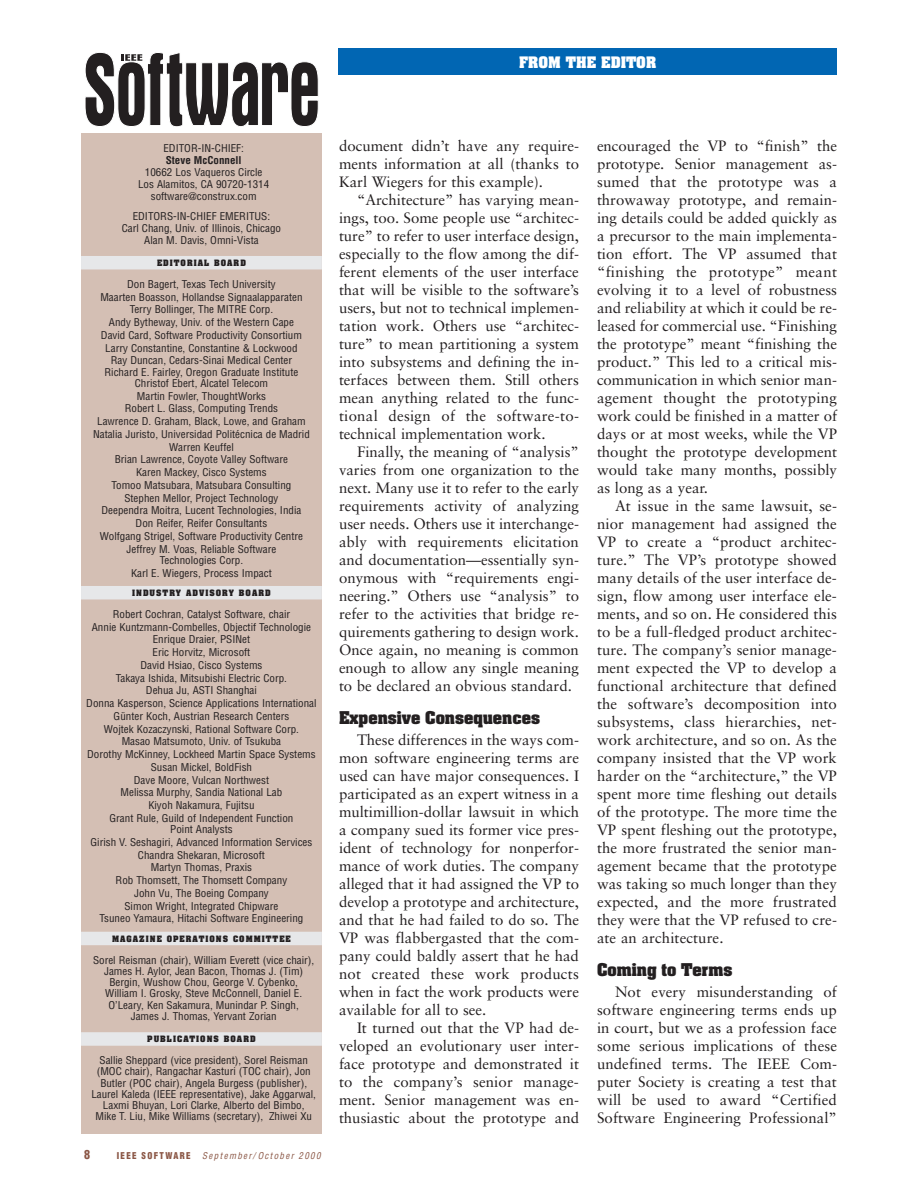
<style>
.page{position:relative;width:918px;height:1188px;background:#fff}
.page>*{position:absolute;margin:0;border:0;box-sizing:border-box;transform-origin:0 0}
.t1{font:15px/18px "Sabon";color:#231f20;text-align:justify}
.t2{font:700 15px "Aachen";color:#231f20}
.t3{font:700 13.5px "Aachen";color:#fff}
.t4{font:900 condensed 12.3px "Helvetica";color:#8b5746}
.t5{font:condensed 10.5px/12.8px "Helvetica";color:#231f20;text-align:center;scale:1.05 1}
.t6{font:700 condensed 10.5px "Helvetica";color:#231f20;scale:1.05 1}
.t7{font:italic condensed 9.15px "Helvetica";letter-spacing:.15em;color:#8b5746}
.t8{font:900 condensed 9.15px "Helvetica";letter-spacing:.15em;color:#8b5746}
.t9{font:700 7.5px "Aachen";letter-spacing:.135em;color:#231f20}
</style>
<div class="page">
<div style="left:339px;top:48px;width:498px;height:26px;background:#0166b3"></div>
<div style="left:81px;top:58px;width:241px;height:1076px;background:#d4bfb4"></div>
<div style="left:81px;top:256px;width:241px;height:13px;background:#e6e7e9"></div>
<div style="left:81px;top:586px;width:241px;height:13px;background:#e6e7e9"></div>
<div style="left:81px;top:932px;width:241px;height:13px;background:#e6e7e9"></div>
<div style="left:81px;top:1032px;width:241px;height:14px;background:#e6e7e9"></div>
<div style="left:81px;top:46px;width:243px;height:86px;background:#fff"></div>
<svg style="left:85px;top:52px;width:234px;height:75px"></svg>
<p class="t3" style="left:519px;top:57px;width:138px">FROM THE EDITOR</p>
<p class="t5" style="left:163px;top:143px;width:78px">EDITOR-IN-CHIEF:</p>
<p class="t6" style="left:166px;top:156px;width:74px">Steve McConnell</p>
<p class="t5" style="left:138px;top:167px;width:127px;line-height:12px">10662 Los Vaqueros Circle<br>Los Alamitos, CA 90720-1314 software@construx.com</p>
<p class="t5" style="left:122px;top:211px;width:153px;line-height:12px">EDITORS-IN-CHIEF EMERITUS:<br>Carl Chang, Univ. of Illinois, Chicago<br>Alan M. Davis, Omni-Vista</p>
<p class="t9" style="left:157px;top:260px;width:90px">EDITORIAL BOARD</p>
<p class="t5" style="left:100px;top:279px;width:194px">Don Bagert, Texas Tech University<br>Maarten Boasson, Hollandse Signaalapparaten Terry Bollinger, The MITRE Corp.<br>Andy Bytheway, Univ. of the Western Cape David Card, Software Productivity Consortium Larry Constantine, Constantine &amp; Lockwood Ray Duncan, Cedars-Sinai Medical Center</p>
<p class="t5" style="left:105px;top:367px;width:186px;line-height:11.2px">Richard E. Fairley, Oregon Graduate Institute<br>Christof Ebert, Alcatel Telecom</p>
<p class="t5" style="left:93px;top:390px;width:208px">Martin Fowler, ThoughtWorks<br>Robert L. Glass, Computing Trends<br>Lawrence D. Graham, Black, Lowe, and Graham Natalia Juristo, Universidad Politécnica de Madrid Warren Keuffel<br>Brian Lawrence, Coyote Valley Software<br>Karen Mackey, Cisco Systems<br>Tomoo Matsubara, Matsubara Consulting Stephen Mellor, Project Technology<br>Deependra Moitra, Lucent Technologies, India Don Reifer, Reifer Consultants<br>Wolfgang Strigel, Software Productivity Centre Jeffrey M. Voas, Reliable Software</p>
<p class="t5" style="left:131px;top:555px;width:135px">Technologies Corp.<br>Karl E. Wiegers, Process Impact</p>
<p class="t9" style="left:132px;top:590px;width:140px">INDUSTRY ADVISORY BOARD</p>
<p class="t5" style="left:86px;top:609px;width:221px">Robert Cochran, Catalyst Software, chair<br>Annie Kuntzmann-Combelles, Objectif Technologie Enrique Draier, PSINet<br>Eric Horvitz, Microsoft<br>David Hsiao, Cisco Systems<br>Takaya Ishida, Mitsubishi Electric Corp.<br>Dehua Ju, ASTI Shanghai<br>Donna Kasperson, Science Applications International Günter Koch, Austrian Research Centers<br>Wojtek Kozaczynski, Rational Software Corp.<br>Masao Matsumoto, Univ. of Tsukuba<br>Dorothy McKinney, Lockheed Martin Space Systems Susan Mickel, BoldFish<br>Dave Moore, Vulcan Northwest<br>Melissa Murphy, Sandia National Lab<br>Kiyoh Nakamura, Fujitsu<br>Grant Rule, Guild of Independent Function</p>
<p class="t5" style="left:91px;top:824px;width:213px">Point Analysts<br>Girish V. Seshagiri, Advanced Information Services Chandra Shekaran, Microsoft<br>Martyn Thomas, Praxis<br>Rob Thomsett, The Thomsett Company<br>John Vu, The Boeing Company<br>Simon Wright, Integrated Chipware<br>Tsuneo Yamaura, Hitachi Software Engineering</p>
<p class="t9" style="left:112px;top:936px;width:180px">MAGAZINE OPERATIONS COMMITTEE</p>
<p class="t5" style="left:93px;top:955px;width:212px;line-height:11.2px">Sorel Reisman (chair), William Everett (vice chair), James H. Aylor, Jean Bacon, Thomas J. (Tim)<br>Bergin, Wushow Chou, George V. Cybenko, William I. Grosky, Steve McConnell, Daniel E.<br>O’Leary, Ken Sakamura, Munindar P. Singh,<br>James J. Thomas, Yervant Zorian</p>
<p class="t9" style="left:147px;top:1036px;width:110px">PUBLICATIONS BOARD</p>
<p class="t5" style="left:91px;top:1056px;width:215px;line-height:11.2px">Sallie Sheppard (vice president), Sorel Reisman (MOC chair), Rangachar Kasturi (TOC chair), Jon Butler (POC chair), Angela Burgess (publisher), Laurel Kaleda (IEEE representative), Jake Aggarwal, Laxmi Bhuyan, Lori Clarke, Alberto del Bimbo, Mike T. Liu, Mike Williams (secretary), Zhiwei Xu</p>
<p class="t4" style="left:84px;top:1150px;width:7px">8</p>
<p class="t8" style="left:117px;top:1152px;width:76px">IEEE SOFTWARE</p>
<p class="t7" style="left:202px;top:1152px;width:120px">September/October 2000</p>
<p class="t1" style="left:339px;top:138px;width:242px">document didn’t have any require&shy;ments information at all (thanks to Karl Wiegers for this example).</p>
<p class="t1" style="left:339px;top:192px;width:242px;text-indent:18px">“Architecture” has varying mean&shy;ings, too. Some people use “architec&shy;ture” to refer to user interface design, especially to the flow among the dif&shy;ferent elements of the user interface that will be visible to the software’s users, but not to technical implemen&shy;tation work. Others use “architec&shy;ture” to mean partitioning a system into subsystems and defining the in&shy;terfaces between them. Still others mean anything related to the func&shy;tional design of the software-to&shy;technical implementation work.</p>
<p class="t1" style="left:339px;top:444px;width:242px;text-indent:18px">Finally, the meaning of “analysis” varies from one organization to the next. Many use it to refer to the early requirements activity of analyzing user needs. Others use it interchange&shy;ably with requirements elicitation and documentation—essentially syn&shy;onymous with “requirements engi&shy;neering.” Others use “analysis” to refer to the activities that bridge re&shy;quirements gathering to design work.<br>Once again, no meaning is common enough to allow any single meaning to be declared an obvious standard.</p>
<p class="t2" style="left:339px;top:711px;width:203px">Expensive Consequences</p>
<p class="t1" style="left:339px;top:732px;width:242px;text-indent:18px">These differences in the ways com&shy;mon software engineering terms are used can have major consequences. I participated as an expert witness in a multimillion-dollar lawsuit in which a company sued its former vice pres&shy;ident of technology for nonperfor&shy;mance of work duties. The company alleged that it had assigned the VP to develop a prototype and architecture, and that he had failed to do so. The VP was flabbergasted that the com&shy;pany could baldly assert that he had not created these work products when in fact the work products were available for all to see.</p>
<p class="t1" style="left:339px;top:1020px;width:242px;text-indent:18px">It turned out that the VP had de&shy;veloped an evolutionary user inter&shy;face prototype and demonstrated it to the company’s senior manage&shy;ment. Senior management was en&shy;thusiastic about the prototype and</p>
<p class="t1" style="left:597px;top:138px;width:242px">encouraged the VP to “finish” the prototype. Senior management as&shy;sumed that the prototype was a throwaway prototype, and remain&shy;ing details could be added quickly as a precursor to the main implementa&shy;tion effort. The VP assumed that “finishing the prototype” meant evolving it to a level of robustness and reliability at which it could be re&shy;leased for commercial use. “Finishing the prototype” meant “finishing the product.” This led to a critical mis&shy;communication in which senior man&shy;agement thought the prototyping work could be finished in a matter of days or at most weeks, while the VP thought the prototype development would take many months, possibly as long as a year.</p>
<p class="t1" style="left:597px;top:498px;width:241px;text-indent:18px">At issue in the same lawsuit, se&shy;nior management had assigned the VP to create a “product architec&shy;ture.” The VP’s prototype showed many details of the user interface de&shy;sign, flow among user interface ele&shy;ments, and so on. He considered this to be a full-fledged product architec&shy;ture. The company’s senior manage&shy;ment expected the VP to develop a functional architecture that defined the software’s decomposition into subsystems, class hierarchies, net&shy;work architecture, and so on. As the company insisted that the VP work harder on the “architecture,” the VP spent more time fleshing out details of the prototype. The more time the VP spent fleshing out the prototype, the more frustrated the senior man&shy;agement became that the prototype was taking so much longer than they expected, and the more frustrated they were that the VP refused to cre&shy;ate an architecture.</p>
<p class="t2" style="left:597px;top:963px;width:137px">Coming to Terms</p>
<p class="t1" style="left:597px;top:984px;width:241px;text-indent:18px">Not every misunderstanding of software engineering terms ends up in court, but we as a profession face some serious implications of these undefined terms. The IEEE Com&shy;puter Society is creating a test that will be used to award “Certified Software Engineering Professional”</p>
</div>
